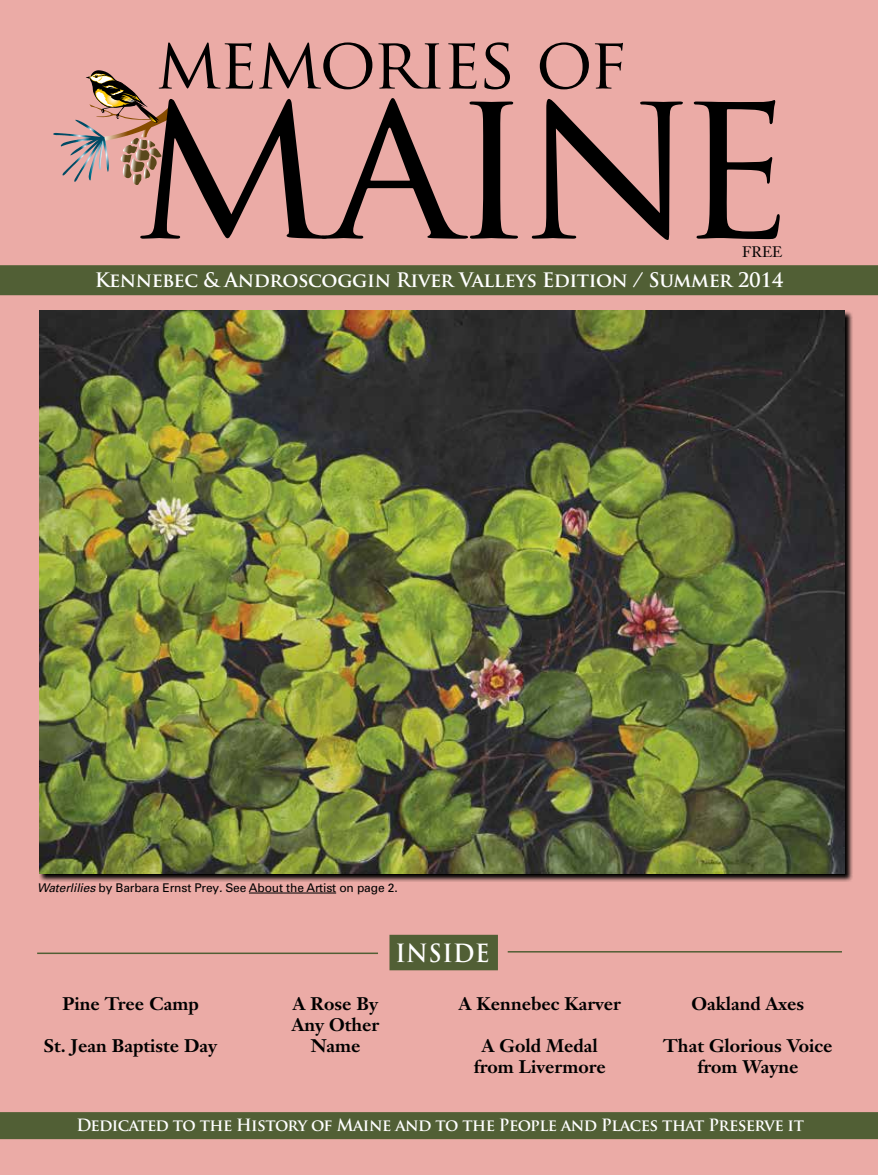
<style>
.page{position:relative;width:878px;height:1175px;background:#fff}
.page>*{position:absolute;margin:0;border:0;box-sizing:border-box;transform-origin:0 0}
.t1{font:213.3px "Trajan Pro";letter-spacing:-.06em;color:#000}
.t2{font:70.5px "Trajan Pro";letter-spacing:-.025em;color:#000}
.t3{font:700 24.45px "Trajan Pro";letter-spacing:.02em;color:#fff;scale:.94 1}
.t4{font:700 19.5px "Trajan Pro";letter-spacing:-.02em;color:#fff}
.t5{font:700 18px/21px "Janson Text";color:#000;text-align:center}
.t6{font:700 16.5px "Trajan Pro";letter-spacing:-.03em;color:#fff}
.t7{font:15px "Janson Text";color:#000}
.t8{font:12px "Univers";letter-spacing:-.01em;color:#000}
.s1{font-style:italic}
</style>
<div class="page">
<div style="left:0;top:0;width:878px;height:1174px;background:#ebaba6"></div>
<div style="left:0;top:1112px;width:878px;height:27px;background:#515f35"></div>
<svg style="left:53px;top:70px;width:118px;height:115px"></svg>
<div style="left:0;top:265px;width:878px;height:30px;background:#515f35"></div>
<div style="left:389px;top:934px;width:109px;height:36px;background:#515f35;border:2px solid #515f35"></div>
<hr style="left:507px;top:951px;width:334px;height:1px;background:#515f35">
<hr style="left:249px;top:892px;width:87px;height:1px;background:#000">
<hr style="left:37px;top:952px;width:341px;height:2px;background:#515f35">
<svg style="left:39px;top:310px;width:814px;height:572px"></svg>
<img style="left:39px;top:310px;width:805px;height:563px">
<h2 class="t2" style="left:156px;top:18px;width:472px">MEMORIES OF</h2>
<h1 class="t1" style="left:131px;top:25px;width:665px">MAINE</h1>
<p class="t7" style="left:742px;top:242px;width:42px">FREE</p>
<p class="t4" style="left:95px;top:268px;width:690px">Kennebec &amp; Androscoggin River Valleys Edition / Summer 2014</p>
<p class="t8" style="left:37px;top:880px;width:362px"><span class="s1">Waterlilies</span> by Barbara Ernst Prey<span class="s1">.</span> See About the Artist on page 2.</p>
<p class="t5" style="left:62px;top:992px;width:138px">Pine Tree Camp</p>
<p class="t5" style="left:44px;top:1034px;width:175px">St. Jean Baptiste Day</p>
<h3 class="t3" style="left:395px;top:938px;width:102px">INSIDE</h3>
<p class="t5" style="left:292px;top:992px;width:89px">A Rose By<br>Any Other<br>Name</p>
<p class="t5" style="left:459px;top:992px;width:163px">A Kennebec Karver</p>
<p class="t5" style="left:474px;top:1034px;width:133px">A Gold Medal from Livermore</p>
<p class="t5" style="left:691px;top:992px;width:114px">Oakland Axes</p>
<p class="t5" style="left:663px;top:1034px;width:171px">That Glorious Voice from Wayne</p>
<p class="t6" style="left:76px;top:1114px;width:729px">Dedicated to the History of Maine and to the People and Places that Preserve it</p>
</div>
